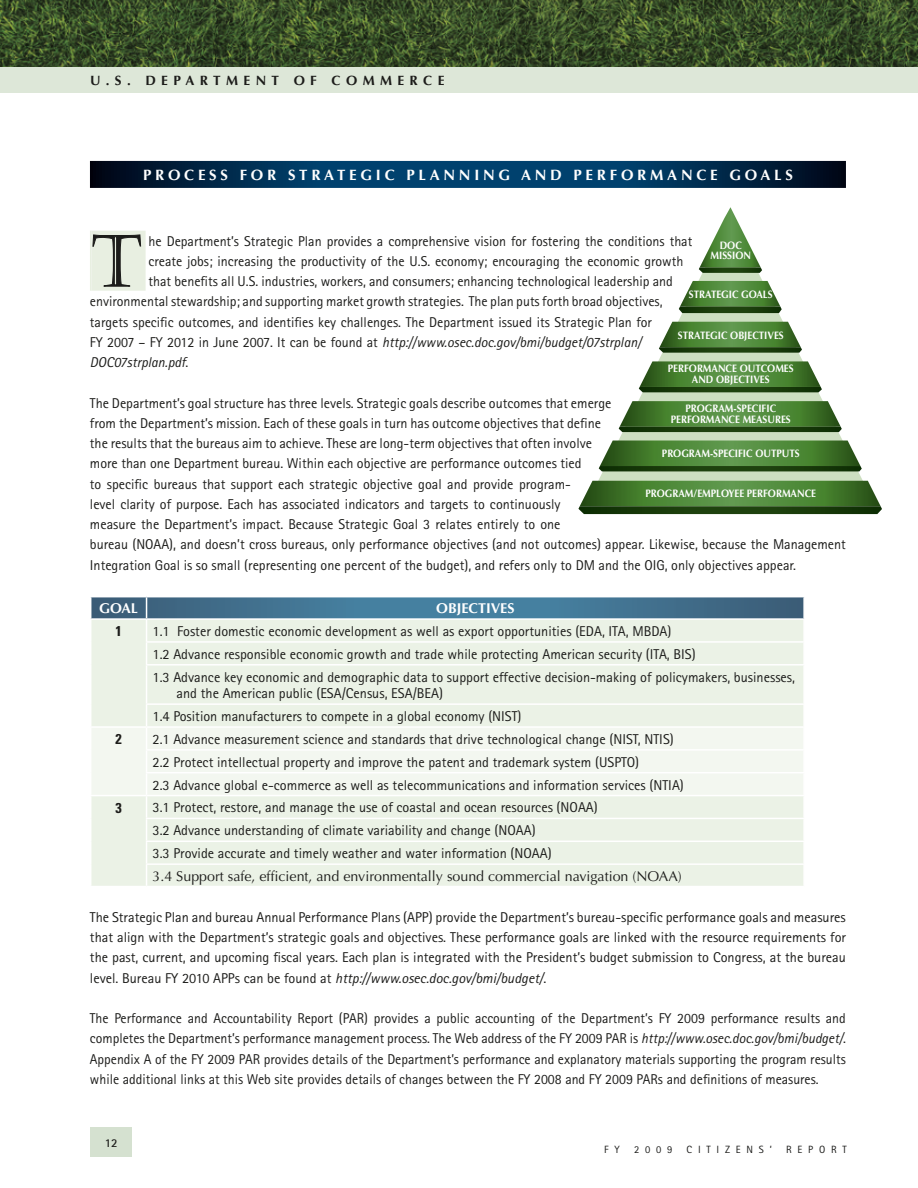
<style>
.page{position:relative;width:918px;height:1188px;background:#fff}
.page>*{position:absolute;margin:0;border:0;box-sizing:border-box;transform-origin:0 0}
.P_MDAdropcap{font:70.95px "Castellar";color:#1c1c1a}
.H1_BlueBoxHeader{font:700 15px "Optima";letter-spacing:.25em;color:#fff}
.P_MDA{font:14.25px/20.2px "Rotis Sans Serif";color:#1c1c1a;text-align:justify}
.MDATable_Text{font:14.25px/16.5px "Rotis Sans Serif";color:#1c1c1a}
.P_MDAdropcap-2{font:14.25px "Rotis Sans Serif";color:#1c1c1a}
.P_MDAdropcap-3{font:italic 14.25px "Rotis Sans Serif";color:#1c1c1a}
.MDATable_Text-2{font:14.25px "Optima";color:#1c1c1a}
.MDATable_ColHeader{font:700 14.25px "Optima";color:#fff}
.MDATable_Text-3{font:700 condensed 14.25px "Univers";color:#1c1c1a}
.t1{font:700 13.5px "Optima";color:#1c1c1a}
.t2{font:700 12px "Rotis Sans Serif";color:#1c1c1a}
.t3{font:700 10.8px/10.8px "Optima";color:#fff;text-align:center;scale:.9 1}
.t4{font:10.5px "Rotis Sans Serif";letter-spacing:.55em;color:#1c1c1a}
.s1{font-style:normal}
.s2{font-style:italic}
</style>
<div class="page">
<svg style="left:90px;top:161px;width:756px;height:27px;background:#003054"></svg>
<hr style="left:90px;top:231px;width:1px;height:60px;background:#e8efe1">
<div style="left:91px;top:231px;width:55px;height:60px;background:#e8efe1"></div>
<svg style="left:92px;top:234px;width:49px;height:53px"></svg>
<div style="left:91px;top:665px;width:712px;height:221px;background:#ebf2e6"></div>
<div style="left:91px;top:728px;width:712px;height:67px;background:#f3f7f0"></div>
<svg style="left:90px;top:597px;width:714px;height:68px;background:#b7cbcc"></svg>
<hr style="left:803px;top:643px;width:2px;height:21px;background:#fff">
<hr style="left:146px;top:664px;width:659px;height:2px;background:#fff">
<hr style="left:146px;top:666px;width:1px;height:37px;background:#fff">
<hr style="left:146px;top:703px;width:659px;height:2px;background:#fff">
<hr style="left:90px;top:726px;width:57px;height:2px;background:#fff">
<hr style="left:147px;top:726px;width:658px;height:2px;background:#fff">
<hr style="left:146px;top:749px;width:659px;height:2px;background:#fff">
<hr style="left:146px;top:772px;width:659px;height:1px;background:#fff">
<hr style="left:90px;top:795px;width:57px;height:1px;background:#fff">
<hr style="left:147px;top:795px;width:658px;height:1px;background:#fff">
<hr style="left:146px;top:818px;width:659px;height:1px;background:#fff">
<hr style="left:146px;top:841px;width:659px;height:1px;background:#fff">
<hr style="left:146px;top:863px;width:659px;height:2px;background:#fff">
<svg style="left:146px;top:705px;width:1px;height:181px"></svg>
<svg style="left:592px;top:269px;width:276px;height:212px"></svg>
<svg style="left:578px;top:481px;width:304px;height:33px;background:#467634"></svg>
<svg style="left:599px;top:441px;width:263px;height:30px;background:#4a7b37"></svg>
<svg style="left:619px;top:401px;width:223px;height:31px;background:#4d7d3a"></svg>
<svg style="left:639px;top:361px;width:183px;height:31px;background:#50803e"></svg>
<svg style="left:659px;top:322px;width:143px;height:31px;background:#538242"></svg>
<svg style="left:679px;top:281px;width:103px;height:32px;background:#598648"></svg>
<svg style="left:699px;top:207px;width:63px;height:66px"></svg>
<img style="left:0;top:0;width:917px;height:67px">
<div style="left:91px;top:1127px;width:41px;height:29px;background:#d5e1d0"></div>
<div style="left:0;top:67px;width:917px;height:25px;background:#dde7d8"></div>
<p class="t1" style="left:90px;top:72px;width:86px">U .S. DEPARTMENT</p>
<p class="t1" style="left:294px;top:72px;width:22px">O F</p>
<p class="t1" style="left:332px;top:72px;width:46px">COMMERCE</p>
<p class="H1_BlueBoxHeader" style="left:143px;top:167px;width:651px">PROCESS FOR STRATEGI C PLANNI NG AND PERFORMANCE GOALS</p>
<p class="P_MDAdropcap" style="left:91px;top:224px;width:51px">T</p>
<p class="P_MDAdropcap-2" style="left:149px;top:232px;width:545px">he Department’s Strategic Plan provides a comprehensive vision for fostering the conditions that</p>
<p class="t3" style="left:711px;top:240px;width:46px">DOC<br>MISSION</p>
<p class="t3" style="left:689px;top:289px;width:95px">STRATEGIC GOALS</p>
<p class="t3" style="left:678px;top:330px;width:119px">STRATEGIC OBJECTIVES</p>
<p class="t3" style="left:668px;top:364px;width:141px">PERFORMANCE OUTCOMES<br>AND OBJECTIVES</p>
<p class="t3" style="left:671px;top:403px;width:135px">PROGRAM-SPECIFIC<br>PERFORMANCE MEASURES</p>
<p class="t3" style="left:662px;top:448px;width:155px">PROGRAM-SPECIFIC OUTPUTS</p>
<p class="t3" style="left:646px;top:488px;width:191px">PROGRAM/EMPLOYEE PERFORMANCE</p>
<p class="P_MDAdropcap-2" style="left:149px;top:253px;width:536px">create jobs; increasing the productivity of the U.S. economy; encouraging the economic growth</p>
<p class="P_MDAdropcap-2" style="left:149px;top:273px;width:526px">that benefits all U.S. industries, workers, and consumers; enhancing technological leadership and</p>
<p class="P_MDAdropcap-2" style="left:90px;top:293px;width:574px">environmental stewardship; and supporting market growth strategies. The plan puts forth broad objectives,</p>
<p class="P_MDAdropcap-2" style="left:90px;top:313px;width:564px">targets specific outcomes, and identifies key challenges. The Department issued its Strategic Plan for</p>
<p class="P_MDAdropcap-3" style="left:90px;top:334px;width:553px"><span class="s1">FY 2007 – FY 2012 in June 2007. It can be found at</span> http://www.osec.doc.gov/bmi/budget/07strplan/</p>
<p class="P_MDAdropcap-3" style="left:90px;top:354px;width:100px">DOC07strplan.pdf<span class="s1">.</span></p>
<p class="P_MDA" style="left:90px;top:393px;width:757px;text-align:left">The Department’s goal structure has three levels. Strategic goals describe outcomes that emerge<br>from the Department’s mission. Each of these goals in turn has outcome objectives that define<br>the results that the bureaus aim to achieve. These are long-term objectives that often involve<br>more than one Department bureau. Within each objective are performance outcomes tied<br>to specific bureaus that support each strategic objective goal and provide program-<br>level clarity of purpose. Each has associated indicators and targets to continuously<br>measure the Department’s impact. Because Strategic Goal 3 relates entirely to one<br>bureau (NOAA), and doesn’t cross bureaus, only performance objectives (and not outcomes) appear. Likewise, because the Management Integration Goal is so small (representing one percent of the budget), and refers only to DM and the OIG, only objectives appear.</p>
<p class="MDATable_ColHeader" style="left:99px;top:600px;width:40px">GOAL</p>
<p class="MDATable_ColHeader" style="left:436px;top:600px;width:80px">OBJECTIVES</p>
<p class="MDATable_Text-3" style="left:115px;top:623px;width:8px">1</p>
<p class="MDATable_Text" style="left:153px;top:623px;width:520px">1.1 Foster domestic economic development as well as export opportunities (EDA, ITA, MBDA)</p>
<p class="MDATable_Text" style="left:153px;top:646px;width:545px">1.2 Advance responsible economic growth and trade while protecting American security (ITA, BIS)</p>
<p class="MDATable_Text" style="left:177px;top:668px;width:620px;text-indent:-24px">1.3 Advance key economic and demographic data to support effective decision-making of policymakers, businesses, and the American public (ESA/Census, ESA/BEA)</p>
<p class="MDATable_Text" style="left:153px;top:708px;width:371px">1.4 Position manufacturers to compete in a global economy (NIST)</p>
<p class="MDATable_Text-3" style="left:115px;top:731px;width:8px">2</p>
<p class="MDATable_Text" style="left:153px;top:731px;width:523px">2.1 Advance measurement science and standards that drive technological change (NIST, NTIS)</p>
<p class="MDATable_Text" style="left:153px;top:754px;width:488px">2.2 Protect intellectual property and improve the patent and trademark system (USPTO)</p>
<p class="MDATable_Text" style="left:153px;top:776px;width:533px">2.3 Advance global e-commerce as well as telecommunications and information services (NTIA)</p>
<p class="MDATable_Text-3" style="left:115px;top:799px;width:8px">3</p>
<p class="MDATable_Text" style="left:153px;top:799px;width:447px">3.1 Protect, restore, and manage the use of coastal and ocean resources (NOAA)</p>
<p class="MDATable_Text" style="left:153px;top:822px;width:385px">3.2 Advance understanding of climate variability and change (NOAA)</p>
<p class="MDATable_Text" style="left:153px;top:845px;width:401px">3.3 Provide accurate and timely weather and water information (NOAA)</p>
<p class="MDATable_Text-2" style="left:153px;top:867px;width:531px">3.4 Support safe, efficient, and environmentally sound commercial navigation (NOAA)</p>
<p class="P_MDA" style="left:90px;top:907px;width:758px">The Strategic Plan and bureau Annual Performance Plans (APP) provide the Department’s bureau-specific performance goals and measures that align with the Department’s strategic goals and objectives. These performance goals are linked with the resource requirements for the past, current, and upcoming fiscal years. Each plan is integrated with the President’s budget submission to Congress, at the bureau level. Bureau FY 2010 APPs can be found at <span class="s2">http://www.osec.doc.gov/bmi/budget/</span>.</p>
<p class="P_MDA" style="left:90px;top:1008px;width:758px">The Performance and Accountability Report (PAR) provides a public accounting of the Department’s FY 2009 performance results and completes the Department’s performance management process. The Web address of the FY 2009 PAR is <span class="s2">http://www.osec.doc.gov/bmi/budget/</span>.<br>Appendix A of the FY 2009 PAR provides details of the Department’s performance and explanatory materials supporting the program results while additional links at this Web site provides details of changes between the FY 2008 and FY 2009 PARs and definitions of measures.</p>
<p class="t2" style="left:105px;top:1135px;width:14px">12</p>
<p class="t4" style="left:604px;top:1143px;width:17px">F Y</p>
<p class="t4" style="left:634px;top:1143px;width:40px">2009</p>
<p class="t4" style="left:687px;top:1143px;width:87px">CITIZENS’</p>
<p class="t4" style="left:786px;top:1143px;width:62px">REPORT</p>
</div>
